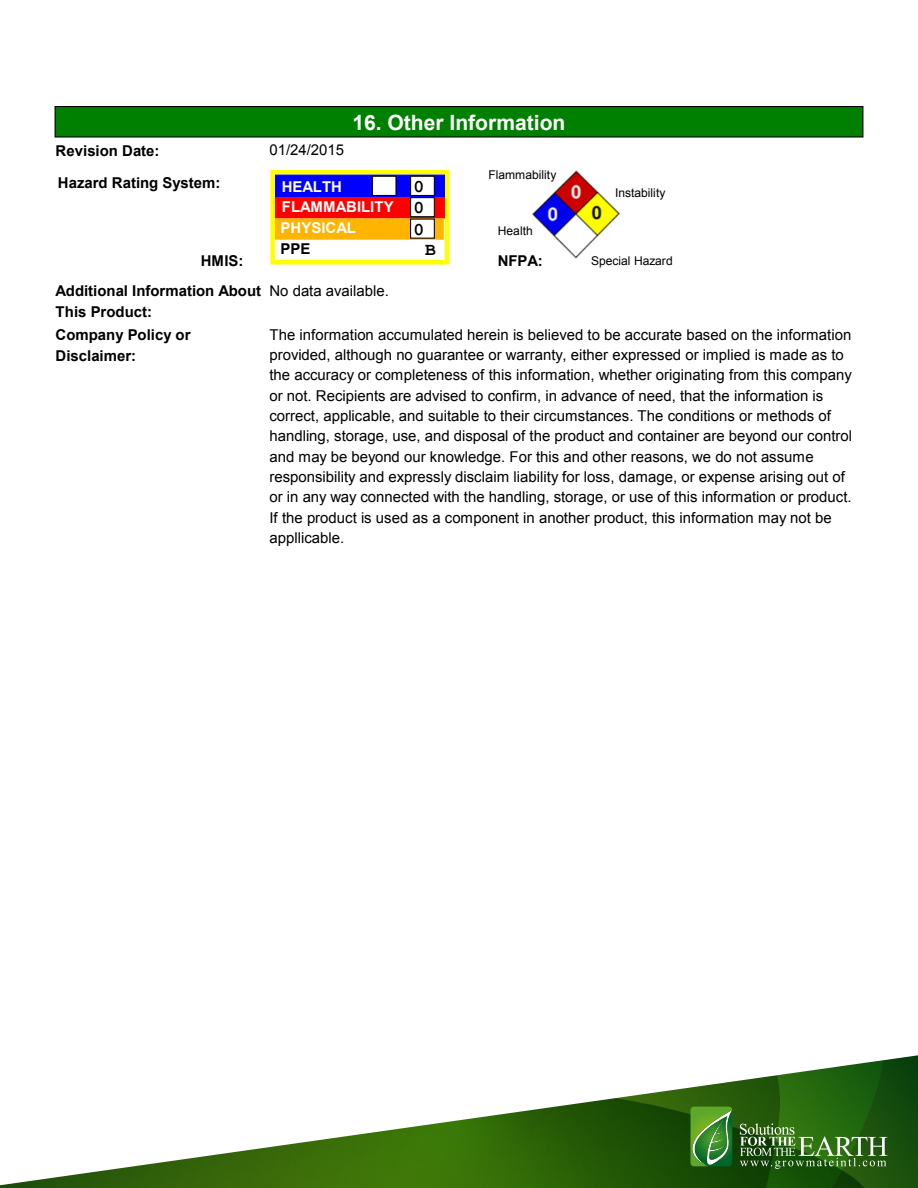
<style>
.page{position:relative;width:918px;height:1188px;background:#fff}
.page>*{position:absolute;margin:0;border:0;box-sizing:border-box;transform-origin:0 0}
.t1{font:700 21px "Arial";color:#fff}
.t2{font:700 18px "Courier New";color:#000}
.t3{font:15px/20.4px "Arial";color:#000}
.t4{font:700 15px/20.4px "Arial";color:#000}
.t5{font:700 15px/20.1px "Arial";color:#fff}
.t6{font:12px "Arial";color:#000}
.s1{font-weight:400}
</style>
<div class="page">
<img style="left:533px;top:170px;width:87px;height:89px">
<div style="left:270px;top:170px;width:179px;height:95px;border:4px solid #ff0"></div>
<div style="left:275px;top:197px;width:170px;height:22px;background:#f00;border:1px solid #f00"></div>
<div style="left:275px;top:175px;width:170px;height:22px;background:#00f"></div>
<div style="left:410px;top:197px;width:25px;height:20px;background:#fff;border:1px solid #000"></div>
<div style="left:275px;top:218px;width:169px;height:22px;background:#ffb400;border:2px solid #ffb400"></div>
<div style="left:410px;top:176px;width:25px;height:20px;background:#fff;border:1px solid #000"></div>
<div style="left:410px;top:219px;width:25px;height:20px;background:#fff;border:1px solid #000"></div>
<div style="left:372px;top:176px;width:25px;height:20px;background:#fff;border:1px solid #000"></div>
<div style="left:55px;top:106px;width:808px;height:32px;background:#008000;border:1px solid #000"></div>
<svg style="left:0;top:1185px;width:865px;height:3px;background:#2b5f07"></svg>
<svg style="left:2px;top:1055px;width:916px;height:130px"></svg>
<svg style="left:740px;top:1123px;width:147px;height:46px;background:#497a38"></svg>
<svg style="left:683px;top:1107px;width:50px;height:59px;background:#4a8e38"></svg>
<p class="t4" style="left:56px;top:141px;width:105px">Revision Date:</p>
<p class="t3" style="left:269px;top:140px;width:76px">01/24/2015</p>
<h1 class="t1" style="left:352px;top:108px;width:214px">16. Other Information</h1>
<p class="t6" style="left:488px;top:166px;width:70px">Flammability</p>
<p class="t4" style="left:58px;top:174px;width:164px">Hazard Rating System:</p>
<p class="t2" style="left:413px;top:175px;width:12px">0</p>
<p class="t2" style="left:413px;top:218px;width:12px">0</p>
<p class="t5" style="left:282px;top:177px;width:113px">HEALTH<br>FLAMMABILITY</p>
<p class="t4" style="left:281px;top:239px;width:31px">PPE</p>
<p class="t2" style="left:413px;top:197px;width:12px">0</p>
<p class="t5" style="left:281px;top:219px;width:77px">PHYSICAL</p>
<p class="t6" style="left:498px;top:223px;width:36px">Health</p>
<p class="t2" style="left:425px;top:238px;width:12px">B</p>
<p class="t4" style="left:201px;top:251px;width:44px">HMIS:</p>
<p class="t4" style="left:498px;top:251px;width:47px">NFPA:</p>
<p class="t4" style="left:56px;top:282px;width:335px">Additional Information About <span class="s1">No data available.<br></span>This Product:</p>
<p class="t6" style="left:615px;top:184px;width:52px">Instability</p>
<p class="t6" style="left:591px;top:253px;width:83px">Special Hazard</p>
<p class="t4" style="left:56px;top:325px;width:136px">Company Policy or<br>Disclaimer:</p>
<p class="t3" style="left:269px;top:325px;width:584px">The information accumulated herein is believed to be accurate based on the information provided, although no guarantee or warranty, either expressed or implied is made as to the accuracy or completeness of this information, whether originating from this company or not. Recipients are advised to confirm, in advance of need, that the information is correct, applicable, and suitable to their circumstances. The conditions or methods of handling, storage, use, and disposal of the product and container are beyond our control and may be beyond our knowledge. For this and other reasons, we do not assume responsibility and expressly disclaim liability for loss, damage, or expense arising out of or in any way connected with the handling, storage, or use of this information or product.<br>If the product is used as a component in another product, this information may not be appllicable.</p>
</div>
